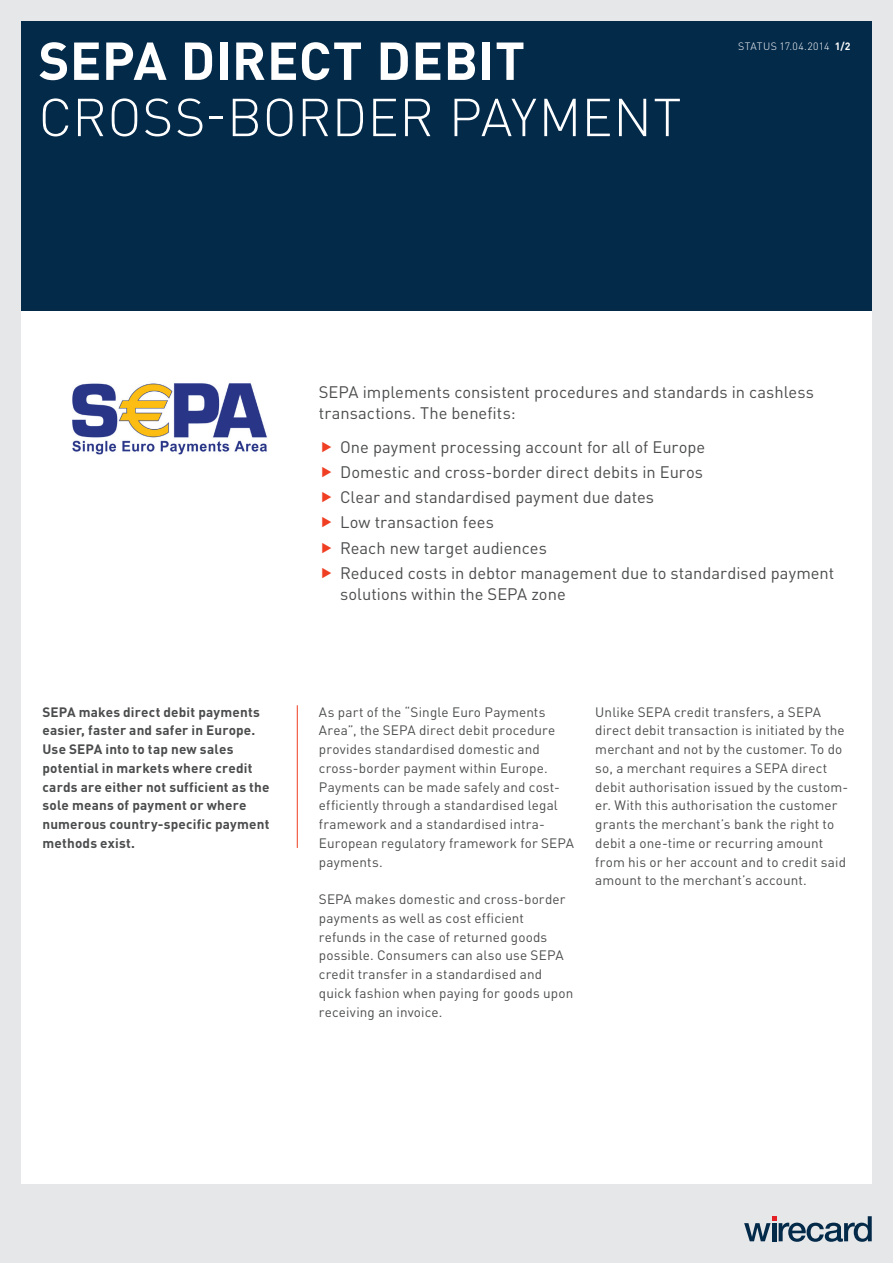
<style>
.page{position:relative;width:893px;height:1263px;background:#e6e7e9}
.page>*{position:absolute;margin:0;border:0;box-sizing:border-box;transform-origin:0 0}
.t1{font:300 52.5px "DINOT";letter-spacing:.005em;color:#fff}
.t2{font:700 52.5px "DINOT";letter-spacing:.01em;color:#fff}
.t3{font:16.5px/25.2px "DINOT";color:#4b4c4d}
.t4{font:13.5px/18.8px "DINOT";letter-spacing:.01em;color:#4b4c4d}
.t5{font:700 13.5px/18.8px "DINOT";letter-spacing:.015em;color:#4b4c4d}
.t6{font:300 10.5px "DINOT";letter-spacing:.025em;color:#fff}
.s1{font-weight:700}
</style>
<div class="page">
<div style="left:21px;top:310px;width:851px;height:874px;background:#fff"></div>
<div style="left:21px;top:21px;width:851px;height:289px;background:#042a4a"></div>
<svg style="left:744px;top:1216px;width:128px;height:26px"></svg>
<img style="left:72px;top:383px;width:195px;height:71px">
<hr style="left:297px;top:705px;width:1px;height:143px;background:#ef3e22">
<h1 class="t2" style="left:39px;top:27px;width:488px">SEPA Direct Debit</h1>
<h1 class="t1" style="left:38px;top:85px;width:641px">CROSS-BORDER PAYMENT</h1>
<p class="t6" style="left:738px;top:40px;width:114px">STATUS 17.04.2014 <span class="s1">1/2</span></p>
<p class="t3" style="left:319px;top:381px;width:497px;line-height:21px">SEPA implements consistent procedures and standards in cashless transactions. The benefits:</p>
<p class="t3" style="left:340px;top:434px;width:496px">One payment processing account for all of Europe<br>Domestic and cross-border direct debits in Euros<br>Clear and standardised payment due dates<br>Low transaction fees<br>Reach new target audiences<br>Reduced costs in debtor management due to standardised payment</p>
<p class="t3" style="left:340px;top:581px;width:227px">solutions within the SEPA zone</p>
<p class="t5" style="left:43px;top:702px;width:228px">SEPA makes direct debit payments easier, faster and safer in Europe.<br>Use SEPA into to tap new sales potential in markets where credit cards are either not sufficient as the sole means of payment or where numerous country-specific payment methods exist.</p>
<p class="t4" style="left:319px;top:702px;width:257px">As part of the “Single Euro Payments Area”, the SEPA direct debit procedure provides standardised domestic and cross-border payment within Europe.<br>Payments can be made safely and cost&shy;efficiently through a standardised legal framework and a standardised intra-European regulatory framework for SEPA payments.</p>
<p class="t4" style="left:319px;top:890px;width:256px">SEPA makes domestic and cross-border payments as well as cost efficient refunds in the case of returned goods possible. Consumers can also use SEPA credit transfer in a standardised and quick fashion when paying for goods upon receiving an invoice.</p>
<p class="t4" style="left:595px;top:702px;width:254px">Unlike SEPA credit transfers, a SEPA direct debit transaction is initiated by the merchant and not by the customer. To do so, a merchant requires a SEPA direct debit authorisation issued by the custom&shy;er. With this authorisation the customer grants the merchant’s bank the right to debit a one-time or recurring amount from his or her account and to credit said amount to the merchant’s account.</p>
</div>
